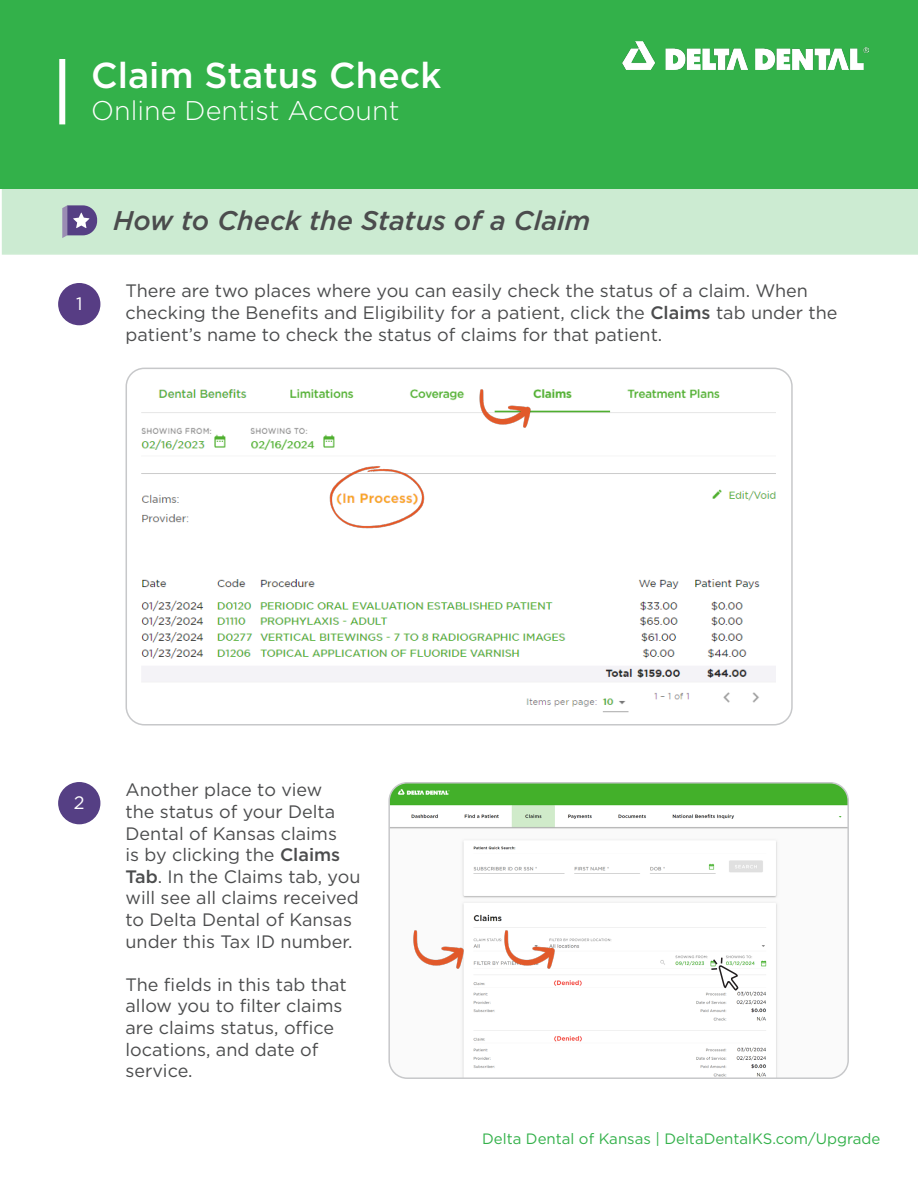
<style>
.page{position:relative;width:918px;height:1188px;background:#fff}
.page>*{position:absolute;margin:0;border:0;box-sizing:border-box;transform-origin:0 0}
.t1{font:500 36px "Gotham";color:#fff}
.t2{font:italic 500 27px "Gotham";color:#4b4c4d}
.t3{font:300 27px "Gotham";color:#fff}
.t4{font:18px/21.6px "Gotham";color:#4b4c4d}
.t5{font:18px "Gotham";color:#fff}
.t6{font:15px "Gotham";color:#33b14a}
.s1{font-weight:500}
</style>
<div class="page">
<div style="left:0;top:0;width:918px;height:189px;background:#33b14a"></div>
<div style="left:2px;top:189px;width:916px;height:66px;background:#ccebd2"></div>
<svg style="left:62px;top:205px;width:35px;height:33px"></svg>
<img style="left:623px;top:42px;width:245px;height:27px">
<div style="left:59px;top:59px;width:6px;height:65px;background:#fff"></div>
<div style="left:59px;top:284px;width:41px;height:41px;background:#573d84;border-radius:50%"></div>
<div style="left:58px;top:283px;width:42px;height:42px;border:2px solid #573d84;border-radius:50%"></div>
<div style="left:59px;top:783px;width:41px;height:41px;background:#553f84;border-radius:50%"></div>
<div style="left:58px;top:782px;width:42px;height:42px;border:2px solid #553f84;border-radius:50%"></div>
<img style="left:126px;top:381px;width:664px;height:342px">
<div style="left:126px;top:368px;width:667px;height:358px;border:2px solid #c7c8ca;border-radius:18px"></div>
<img style="left:391px;top:785px;width:455px;height:291px">
<div style="left:388px;top:782px;width:461px;height:297px;border:2px solid #c7c8ca;border-radius:18px"></div>
<img style="left:397px;top:912px;width:77px;height:77px">
<img style="left:488px;top:912px;width:77px;height:77px">
<div style="left:210px;top:491px;width:120px;height:17px;background:#fff"></div>
<div style="left:210px;top:511px;width:142px;height:42px;background:#fff"></div>
<div style="left:778px;top:809px;width:56px;height:17px;background:#fff"></div>
<div style="left:502px;top:989px;width:95px;height:26px;background:#fff"></div>
<div style="left:504px;top:1045px;width:94px;height:26px;background:#fff"></div>
<div style="left:506px;top:976px;width:45px;height:9px;background:#fff"></div>
<div style="left:506px;top:1033px;width:45px;height:9px;background:#fff"></div>
<img style="left:328px;top:449px;width:97px;height:97px">
<img style="left:464px;top:381px;width:77px;height:68px">
<svg style="left:711px;top:958px;width:29px;height:34px"></svg>
<p class="t1" style="left:91px;top:52px;width:352px">Claim Status Check</p>
<p class="t3" style="left:91px;top:94px;width:310px">Online Dentist Account</p>
<p class="t5" style="left:76px;top:292px;width:8px">1</p>
<p class="t2" style="left:113px;top:203px;width:479px">How to Check the Status of a Claim</p>
<p class="t4" style="left:126px;top:280px;width:714px">There are two places where you can easily check the status of a claim. When checking the Benefits and Eligibility for a patient, click the <span class="s1">Claims</span> tab under the patient’s name to check the status of claims for that patient.</p>
<p class="t5" style="left:74px;top:791px;width:12px">2</p>
<p class="t4" style="left:126px;top:779px;width:236px">Another place to view<br>the status of your Delta<br>Dental of Kansas claims<br>is by clicking the <span class="s1">Claims<br>Tab</span>. In the Claims tab, you will see all claims received to Delta Dental of Kansas under this Tax ID number.</p>
<p class="t4" style="left:126px;top:973px;width:223px">The fields in this tab that allow you to filter claims are claims status, office locations, and date of service.</p>
<p class="t6" style="left:482px;top:1129px;width:400px">Delta Dental of Kansas | DeltaDentalKS.com/Upgrade</p>
</div>
